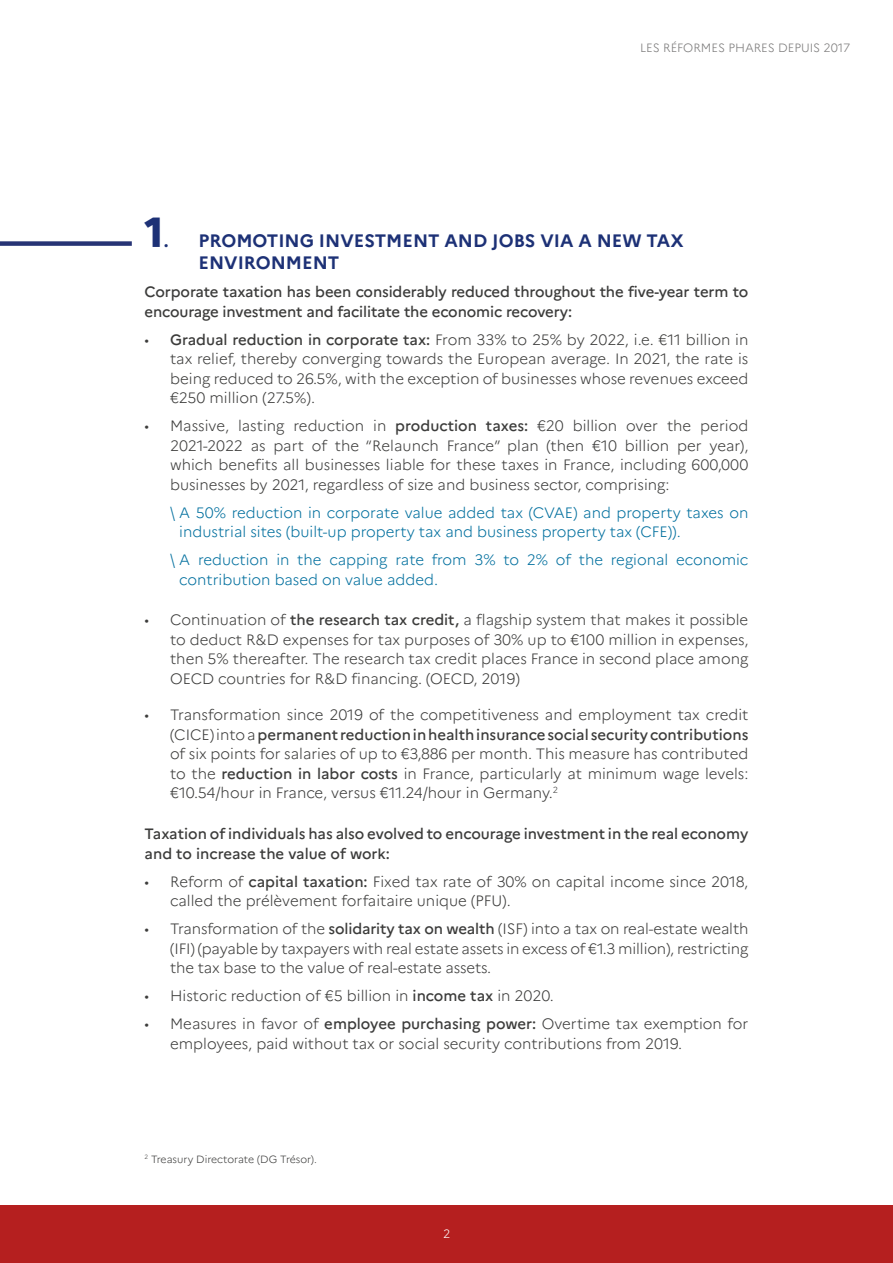
<style>
.page{position:relative;width:893px;height:1263px;background:#fff}
.page>*{position:absolute;margin:0;border:0;box-sizing:border-box;transform-origin:0 0}
.t1{font:800 42px "Marianne";color:#1d3176}
.t2{font:700 18px/22.5px "Marianne";color:#1d3176}
.t3{font:300 15px/19.5px "Marianne";color:#3c3c3b;text-align:justify}
.t4{font:500 15px/19.5px "Marianne";letter-spacing:-.01em;color:#3c3c3b}
.t5{font:300 15px/19.5px "Marianne";color:#006f9e}
.t6{font:300 12px "Marianne";color:#7c7b7b}
.t7{font:300 12px "Marianne";color:#fff}
.t8{font:300 10.5px "Marianne";color:#3c3c3b}
.s1{font-weight:500}
</style>
<div class="page">
<div style="left:0;top:1205px;width:893px;height:58px;background:#b51f1f"></div>
<div style="left:0;top:241px;width:132px;height:5px;background:#273475"></div>
<p class="t6" style="left:640px;top:40px;width:212px">LES RÉFORMES PHARES DEPUIS 2017</p>
<p class="t1" style="left:145px;top:206px;width:21px">1</p>
<p class="t2" style="left:164px;top:229px;width:6px">.</p>
<p class="t2" style="left:199px;top:229px;width:487px">PROMOTING INVESTMENT AND JOBS VIA A NEW TAX<br>ENVIRONMENT</p>
<p class="t4" style="left:145px;top:282px;width:605px">Corporate taxation has been considerably reduced throughout the five-year term to encourage investment and facilitate the economic recovery:</p>
<p class="t3" style="left:170px;top:329px;width:580px;text-indent:-26px">• <span class="s1">Gradual reduction in corporate tax:</span> From 33% to 25% by 2022, i.e. €11 billion in tax relief, thereby converging towards the European average. In 2021, the rate is being reduced to 26.5%, with the exception of businesses whose revenues exceed €250 million (27.5%).</p>
<p class="t3" style="left:170px;top:416px;width:580px;text-indent:-26px">• Massive, lasting reduction in <span class="s1">production taxes:</span> €20 billion over the period 2021-2022 as part of the “Relaunch France” plan (then €10 billion per year), which benefits all businesses liable for these taxes in France, including 600,000 businesses by 2021, regardless of size and business sector, comprising:</p>
<p class="t5" style="left:179px;top:502px;width:571px;text-indent:-9px">\ A 50% reduction in corporate value added tax (CVAE) and property taxes on industrial sites (built-up property tax and business property tax (CFE)).</p>
<p class="t5" style="left:179px;top:550px;width:571px;text-indent:-9px">\ A reduction in the capping rate from 3% to 2% of the regional economic contribution based on value added.</p>
<p class="t3" style="left:170px;top:610px;width:580px;text-indent:-26px">• Continuation of <span class="s1">the research tax credit,</span> a flagship system that makes it possible to deduct R&amp;D expenses for tax purposes of 30% up to €100 million in expenses, then 5% thereafter. The research tax credit places France in second place among OECD countries for R&amp;D financing. (OECD, 2019)</p>
<p class="t3" style="left:170px;top:705px;width:580px;text-indent:-26px">• Transformation since 2019 of the competitiveness and employment tax credit (CICE) into a <span class="s1">permanent reduction in health insurance social security contributions </span>of six points for salaries of up to €3,886 per month. This measure has contributed to the <span class="s1">reduction in labor costs</span> in France, particularly at minimum wage levels: €10.54/hour in France, versus €11.24/hour in Germany.<sup>2</sup></p>
<p class="t4" style="left:145px;top:824px;width:605px">Taxation of individuals has also evolved to encourage investment in the real economy and to increase the value of work:</p>
<p class="t3" style="left:170px;top:871px;width:580px;text-indent:-26px">• Reform of <span class="s1">capital taxation:</span> Fixed tax rate of 30% on capital income since 2018, called the prélèvement forfaitaire unique (PFU).</p>
<p class="t3" style="left:170px;top:919px;width:580px;text-indent:-26px">• Transformation of the <span class="s1">solidarity tax on wealth</span> (ISF) into a tax on real-estate wealth (IFI) (payable by taxpayers with real estate assets in excess of €1.3 million), restricting the tax base to the value of real-estate assets.</p>
<p class="t3" style="left:145px;top:986px;width:411px">• Historic reduction of €5 billion in <span class="s1">income tax</span> in 2020.</p>
<p class="t3" style="left:170px;top:1014px;width:580px;text-indent:-26px">• Measures in favor of <span class="s1">employee purchasing power:</span> Overtime tax exemption for employees, paid without tax or social security contributions from 2019.</p>
<p class="t8" style="left:145px;top:1153px;width:174px"><sup>2</sup> Treasury Directorate (DG Trésor).</p>
<p class="t7" style="left:443px;top:1226px;width:9px">2</p>
</div>
